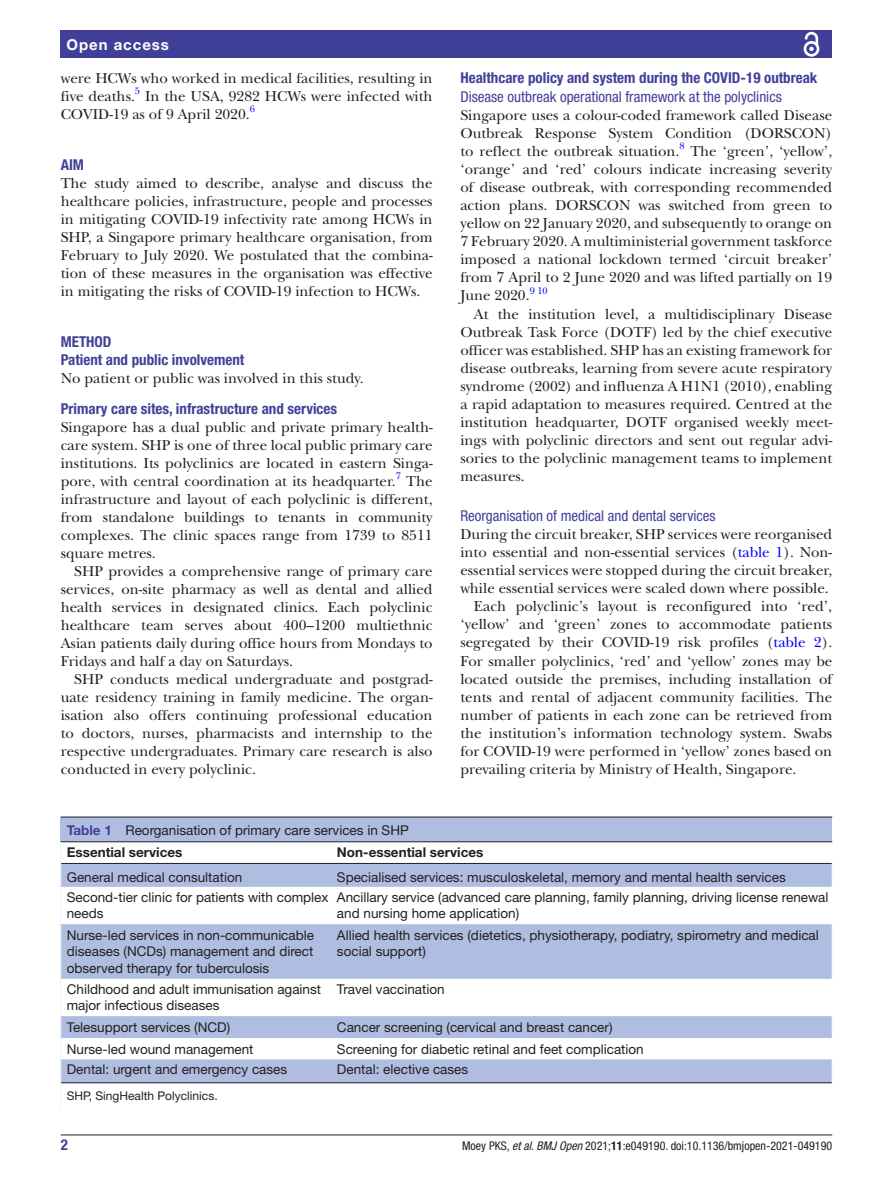
<style>
.page{position:relative;width:893px;height:1191px;background:#fff}
.page>*{position:absolute;margin:0;border:0;box-sizing:border-box;transform-origin:0 0}
.t1{font:15px/18px "New Baskerville";color:#231f20;text-align:justify}
.t2{font:700 condensed 15px/18px "Helvetica Neue LT Std";color:#414099}
.t3{font:condensed 15px "Helvetica Neue LT Std";color:#414099}
.t4{font:700 15px "Helvetica Neue LT Std";letter-spacing:.065em;color:#fff}
.t5{font:13.5px/16.2px "Helvetica Neue LT Std";color:#231f20}
.t6{font:700 13.5px "Helvetica Neue LT Std";color:#231f20}
.t7{font:condensed 12px "Helvetica Neue LT Std";color:#231f20}
.t8{font:12px "Helvetica Neue LT Std";color:#231f20}
.t9{font:9.9px "New Baskerville";color:#00f}
.s1{color:#00f}
.s2{font-weight:700;color:#414099}
.s3{font-weight:700}
.s4{font-style:italic}
</style>
<div class="page">
<hr style="left:61px;top:1134px;width:771px;height:1px;background:#231f20">
<div style="left:61px;top:31px;width:771px;height:27px;background:#414099"></div>
<svg style="left:803px;top:31px;width:17px;height:26px"></svg>
<div style="left:61px;top:817px;width:771px;height:292px;background:#afbde1"></div>
<hr style="left:61px;top:816px;width:771px;height:1px;background:#231f20">
<div style="left:61px;top:842px;width:771px;height:267px;background:#fff"></div>
<svg style="left:61px;top:864px;width:771px;height:218px"></svg>
<hr style="left:61px;top:841px;width:270px;height:1px;background:#231f20">
<hr style="left:61px;top:863px;width:270px;height:1px;background:#231f20">
<hr style="left:331px;top:841px;width:501px;height:1px;background:#231f20">
<hr style="left:331px;top:863px;width:501px;height:1px;background:#231f20">
<hr style="left:331px;top:1082px;width:501px;height:1px;background:#231f20">
<hr style="left:61px;top:1082px;width:270px;height:1px;background:#231f20">
<svg style="left:60px;top:842px;width:1px;height:44px"></svg>
<svg style="left:60px;top:1016px;width:1px;height:93px"></svg>
<hr style="left:67px;top:1099px;width:765px;height:2px;background:#fff">
<p class="t4" style="left:66px;top:35px;width:104px">Open access</p>
<p class="t1" style="left:61px;top:69px;width:373px">were HCWs who worked in medical facilities, resulting in five deaths.</p>
<p class="t9" style="left:135px;top:85px;width:7px">5</p>
<p class="t1" style="left:61px;top:87px;width:373px;text-indent:84px">In the USA, 9282 HCWs were infected with<br>COVID-19 as of 9 April 2020.</p>
<p class="t9" style="left:250px;top:103px;width:7px">6</p>
<p class="t2" style="left:61px;top:155px;width:25px">AIM</p>
<p class="t1" style="left:61px;top:174px;width:373px">The study aimed to describe, analyse and discuss the healthcare policies, infrastructure, people and processes in mitigating COVID-19 infectivity rate among HCWs in SHP, a Singapore primary healthcare organisation, from February to July 2020. We postulated that the combina&shy;tion of these measures in the organisation was effective in mitigating the risks of COVID-19 infection to HCWs.</p>
<p class="t2" style="left:61px;top:332px;width:185px">METHOD<br>Patient and public involvement</p>
<p class="t1" style="left:61px;top:369px;width:304px">No patient or public was involved in this study.</p>
<p class="t2" style="left:61px;top:399px;width:278px">Primary care sites, infrastructure and services</p>
<p class="t1" style="left:61px;top:418px;width:373px">Singapore has a dual public and private primary health&shy;care system. SHP is one of three local public primary care institutions. Its polyclinics are located in eastern Singa&shy;pore, with central coordination at its headquarter.</p>
<p class="t9" style="left:396px;top:470px;width:7px">7</p>
<p class="t1" style="left:61px;top:472px;width:373px;text-indent:345px">The infrastructure and layout of each polyclinic is different, from standalone buildings to tenants in community complexes. The clinic spaces range from 1739 to 8511 square metres.</p>
<p class="t1" style="left:61px;top:562px;width:373px;text-indent:14px">SHP provides a comprehensive range of primary care services, on-site pharmacy as well as dental and allied health services in designated clinics. Each polyclinic healthcare team serves about 400–1200 multiethnic Asian patients daily during office hours from Mondays to Fridays and half a day on Saturdays.</p>
<p class="t1" style="left:61px;top:670px;width:373px;text-indent:14px">SHP conducts medical undergraduate and postgrad&shy;uate residency training in family medicine. The organ&shy;isation also offers continuing professional education to doctors, nurses, pharmacists and internship to the respective undergraduates. Primary care research is also conducted in every polyclinic.</p>
<p class="t2" style="left:460px;top:69px;width:359px">Healthcare policy and system during the COVID-19 outbreak</p>
<p class="t3" style="left:460px;top:88px;width:323px">Disease outbreak operational framework at the polyclinics</p>
<p class="t1" style="left:460px;top:106px;width:373px">Singapore uses a colour-coded framework called Disease Outbreak Response System Condition (DORSCON) to reflect the outbreak situation.</p>
<p class="t9" style="left:679px;top:140px;width:7px">8</p>
<p class="t1" style="left:460px;top:142px;width:373px;text-indent:230px">The ‘green’, ‘yellow’, ‘orange’ and ‘red’ colours indicate increasing severity of disease outbreak, with corresponding recommended action plans. DORSCON was switched from green to yellow on 22 January 2020, and subsequently to orange on 7 February 2020. A multiministerial government taskforce imposed a national lockdown termed ‘circuit breaker’ from 7 April to 2 June 2020 and was lifted partially on 19<br>June 2020.</p>
<p class="t9" style="left:530px;top:285px;width:20px">9 10</p>
<p class="t1" style="left:460px;top:305px;width:373px;text-indent:14px">At the institution level, a multidisciplinary Disease Outbreak Task Force (DOTF) led by the chief executive officer was established. SHP has an existing framework for disease outbreaks, learning from severe acute respiratory syndrome (2002) and influenza A H1N1 (2010), enabling a rapid adaptation to measures required. Centred at the institution headquarter, DOTF organised weekly meet&shy;ings with polyclinic directors and sent out regular advi&shy;sories to the polyclinic management teams to implement measures.</p>
<p class="t3" style="left:460px;top:507px;width:257px">Reorganisation of medical and dental services</p>
<p class="t1" style="left:460px;top:525px;width:373px">During the circuit breaker, SHP services were reorganised</p>
<p class="t1" style="left:460px;top:543px;width:373px">into essential and non-essential services (<span class="s1">table 1</span>). Non-</p>
<p class="t1" style="left:460px;top:561px;width:373px">essential services were stopped during the circuit breaker,</p>
<p class="t1" style="left:460px;top:579px;width:370px">while essential services were scaled down where possible.</p>
<p class="t1" style="left:474px;top:597px;width:360px">Each polyclinic’s layout is reconfigured into ‘red’,</p>
<p class="t1" style="left:460px;top:615px;width:373px">‘yellow’ and ‘green’ zones to accommodate patients</p>
<p class="t1" style="left:460px;top:633px;width:373px">segregated by their COVID-19 risk profiles (<span class="s1">table 2</span>).</p>
<p class="t1" style="left:460px;top:652px;width:373px">For smaller polyclinics, ‘red’ and ‘yellow’ zones may be</p>
<p class="t1" style="left:460px;top:670px;width:373px">located outside the premises, including installation of</p>
<p class="t1" style="left:460px;top:688px;width:373px">tents and rental of adjacent community facilities. The</p>
<p class="t1" style="left:460px;top:706px;width:373px">number of patients in each zone can be retrieved from</p>
<p class="t1" style="left:460px;top:724px;width:373px">the institution’s information technology system. Swabs</p>
<p class="t1" style="left:460px;top:742px;width:373px">for COVID-19 were performed in ‘yellow’ zones based on</p>
<p class="t1" style="left:460px;top:760px;width:337px">prevailing criteria by Ministry of Health, Singapore.</p>
<p class="t5" style="left:67px;top:819px;width:344px;line-height:22px"><span class="s2">Table 1</span> Reorganisation of primary care services in SHP<br><span class="s3">Essential services</span></p>
<p class="t6" style="left:337px;top:844px;width:148px">Non-essential services</p>
<p class="t5" style="left:67px;top:869px;width:177px">General medical consultation</p>
<p class="t5" style="left:337px;top:869px;width:450px">Specialised services: musculoskeletal, memory and mental health services</p>
<p class="t5" style="left:67px;top:889px;width:263px">Second-tier clinic for patients with complex needs</p>
<p class="t5" style="left:337px;top:889px;width:493px">Ancillary service (advanced care planning, family planning, driving license renewal and nursing home application)</p>
<p class="t5" style="left:67px;top:927px;width:249px;text-align:justify">Nurse-led services in non-communicable diseases (NCDs) management and direct observed therapy for tuberculosis</p>
<p class="t5" style="left:337px;top:927px;width:483px">Allied health services (dietetics, physiotherapy, podiatry, spirometry and medical social support)</p>
<p class="t5" style="left:67px;top:981px;width:256px">Childhood and adult immunisation against major infectious diseases</p>
<p class="t5" style="left:337px;top:981px;width:109px">Travel vaccination</p>
<p class="t5" style="left:67px;top:1019px;width:165px">Telesupport services (NCD)</p>
<p class="t5" style="left:337px;top:1019px;width:277px">Cancer screening (cervical and breast cancer)</p>
<p class="t5" style="left:67px;top:1040px;width:188px">Nurse-led wound management</p>
<p class="t5" style="left:337px;top:1040px;width:308px">Screening for diabetic retinal and feet complication</p>
<p class="t5" style="left:67px;top:1060px;width:222px">Dental: urgent and emergency cases</p>
<p class="t5" style="left:337px;top:1060px;width:133px">Dental: elective cases</p>
<p class="t8" style="left:67px;top:1089px;width:152px">SHP, SingHealth Polyclinics.</p>
<p class="t2" style="left:61px;top:1135px;width:9px">2</p>
<p class="t7" style="left:462px;top:1138px;width:372px">Moey PKS, <span class="s4">et al</span>. <span class="s4">BMJ Open</span> 2021;<span class="s3">11</span>:e049190. doi:10.1136/bmjopen-2021-049190</p>
</div>
